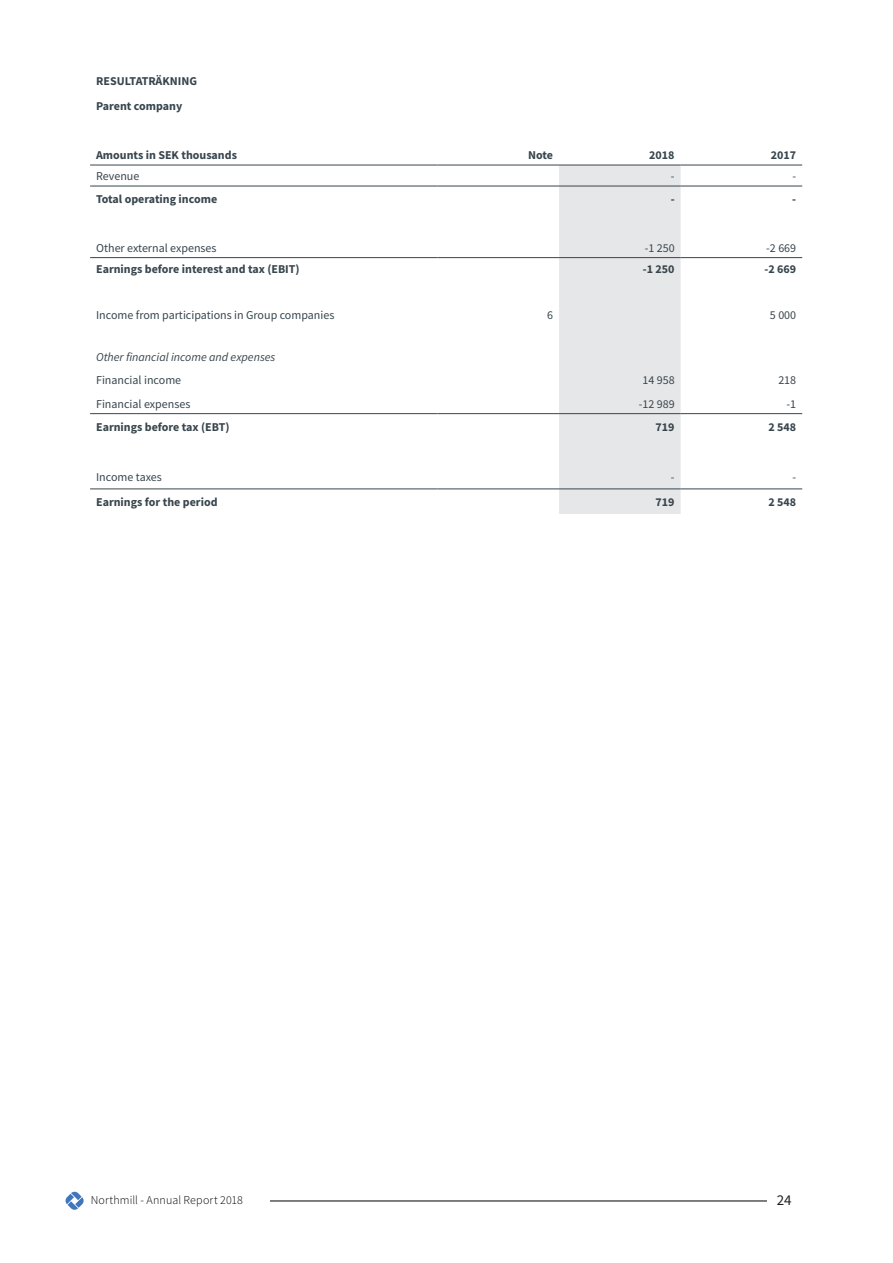
<style>
.page{position:relative;width:893px;height:1263px;background:#fff}
.page>*{position:absolute;margin:0;border:0;box-sizing:border-box;transform-origin:0 0}
.t1{font:15px "Source Sans Pro";color:#231f20}
.t2{font:700 12px "Source Sans Pro";color:#38454d}
.t3{font:12px "Source Sans Pro";color:#38454d}
.t4{font:italic 12px "Source Sans Pro";color:#38454d}
.t5{font:300 12px "Source Sans Pro";letter-spacing:.01em;color:#000001}
</style>
<div class="page">
<hr style="left:270px;top:1201px;width:497px;height:1px;background:#000001">
<svg style="left:65px;top:1191px;width:19px;height:19px"></svg>
<div style="left:559px;top:166px;width:122px;height:348px;background:#e6e7e9"></div>
<hr style="left:90px;top:165px;width:347px;height:1px;background:#38454d">
<hr style="left:437px;top:165px;width:122px;height:1px;background:#38454d">
<hr style="left:559px;top:165px;width:122px;height:1px;background:#38454d">
<hr style="left:681px;top:165px;width:121px;height:1px;background:#38454d">
<hr style="left:90px;top:186px;width:347px;height:1px;background:#38454d">
<hr style="left:437px;top:186px;width:122px;height:1px;background:#38454d">
<hr style="left:559px;top:186px;width:122px;height:1px;background:#38454d">
<hr style="left:681px;top:186px;width:121px;height:1px;background:#38454d">
<hr style="left:90px;top:257px;width:347px;height:1px;background:#38454d">
<hr style="left:437px;top:257px;width:122px;height:1px;background:#38454d">
<hr style="left:559px;top:257px;width:122px;height:1px;background:#38454d">
<hr style="left:681px;top:257px;width:121px;height:1px;background:#38454d">
<hr style="left:90px;top:413px;width:347px;height:1px;background:#38454d">
<hr style="left:437px;top:413px;width:122px;height:1px;background:#38454d">
<hr style="left:559px;top:413px;width:122px;height:1px;background:#38454d">
<hr style="left:681px;top:413px;width:121px;height:1px;background:#38454d">
<hr style="left:90px;top:489px;width:347px;height:1px;background:#38454d">
<hr style="left:437px;top:489px;width:122px;height:1px;background:#38454d">
<hr style="left:559px;top:489px;width:122px;height:1px;background:#38454d">
<hr style="left:681px;top:489px;width:121px;height:1px;background:#38454d">
<p class="t2" style="left:96px;top:73px;width:102px">RESULTATRÄKNING</p>
<p class="t2" style="left:96px;top:98px;width:88px">Parent company</p>
<p class="t2" style="left:96px;top:147px;width:142px">Amounts in SEK thousands</p>
<p class="t2" style="left:528px;top:147px;width:26px">Note</p>
<p class="t2" style="left:649px;top:147px;width:27px">2018</p>
<p class="t2" style="left:771px;top:147px;width:27px">2017</p>
<p class="t3" style="left:96px;top:168px;width:45px">Revenue</p>
<p class="t3" style="left:671px;top:168px;width:5px">-</p>
<p class="t3" style="left:792px;top:168px;width:5px">-</p>
<p class="t2" style="left:96px;top:191px;width:123px">Total operating income</p>
<p class="t2" style="left:671px;top:191px;width:5px">-</p>
<p class="t2" style="left:792px;top:191px;width:5px">-</p>
<p class="t3" style="left:96px;top:240px;width:122px">Other external expenses</p>
<p class="t3" style="left:645px;top:240px;width:31px">-1 250</p>
<p class="t3" style="left:766px;top:240px;width:31px">-2 669</p>
<p class="t2" style="left:96px;top:260px;width:205px">Earnings before interest and tax (EBIT)</p>
<p class="t2" style="left:643px;top:260px;width:33px">-1 250</p>
<p class="t2" style="left:764px;top:260px;width:33px">-2 669</p>
<p class="t3" style="left:96px;top:307px;width:240px">Income from participations in Group companies</p>
<p class="t3" style="left:547px;top:307px;width:7px">6</p>
<p class="t3" style="left:770px;top:307px;width:28px">5 000</p>
<p class="t4" style="left:96px;top:349px;width:181px">Other financial income and expenses</p>
<p class="t3" style="left:96px;top:373px;width:87px">Financial income</p>
<p class="t3" style="left:642px;top:373px;width:34px">14 958</p>
<p class="t3" style="left:778px;top:373px;width:19px">218</p>
<p class="t3" style="left:96px;top:396px;width:96px">Financial expenses</p>
<p class="t3" style="left:639px;top:396px;width:37px">-12 989</p>
<p class="t3" style="left:786px;top:396px;width:11px">-1</p>
<p class="t2" style="left:96px;top:419px;width:135px">Earnings before tax (EBT)</p>
<p class="t2" style="left:656px;top:419px;width:21px">719</p>
<p class="t2" style="left:768px;top:419px;width:29px">2 548</p>
<p class="t3" style="left:96px;top:469px;width:67px">Income taxes</p>
<p class="t3" style="left:671px;top:469px;width:5px">-</p>
<p class="t3" style="left:792px;top:469px;width:5px">-</p>
<p class="t2" style="left:96px;top:494px;width:123px">Earnings for the period</p>
<p class="t2" style="left:656px;top:494px;width:21px">719</p>
<p class="t2" style="left:768px;top:494px;width:29px">2 548</p>
<p class="t5" style="left:91px;top:1192px;width:154px">Northmill - Annual Report 2018</p>
<p class="t1" style="left:777px;top:1190px;width:16px">24</p>
</div>
